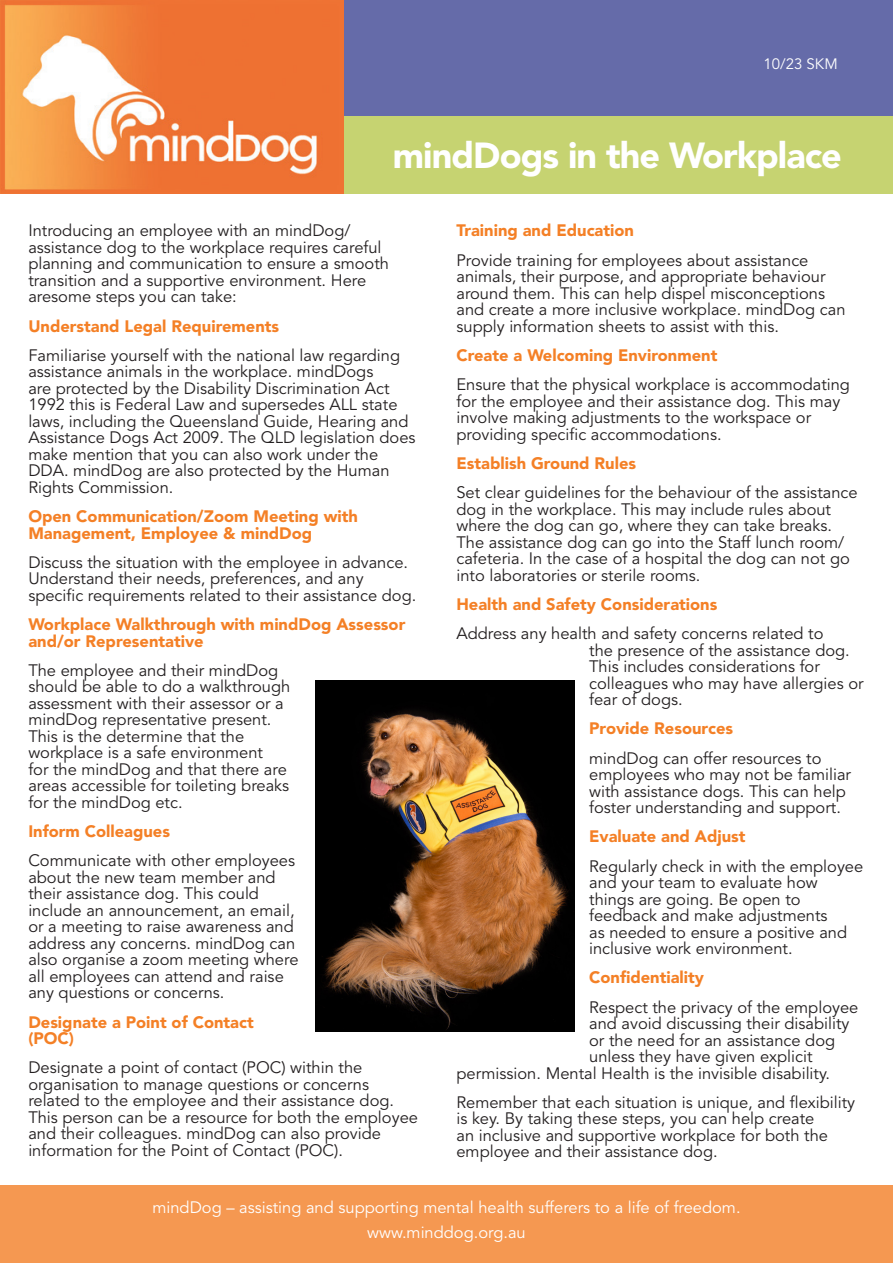
<style>
.page{position:relative;width:893px;height:1263px;background:#fff}
.page>*{position:absolute;margin:0;border:0;box-sizing:border-box;transform-origin:0 0}
.t1{font:900 36px "Avenir LT Std";letter-spacing:-.025em;color:#fff}
.MindDog_LH_copy{font:16.5px/16.5px "Avenir LT Std";color:#231f20}
.MindDog_LH_copy-2{font:900 16.5px/16.5px "Avenir LT Std";color:#f48026}
.t2{font:16.5px "Avenir LT Std";color:#fff}
.Body{font:15px "Avenir LT Std";color:#fff}
</style>
<div class="page">
<div style="left:51px;top:116px;width:842px;height:77px;background:#c6d371"></div>
<div style="left:306px;top:0;width:587px;height:116px;background:#656ba9"></div>
<img style="left:0;top:0;width:343px;height:193px">
<div style="left:0;top:1185px;width:893px;height:78px;background:#f59851"></div>
<img style="left:316px;top:681px;width:258px;height:351px">
<p class="Body" style="left:763px;top:55px;width:76px">10/23 SKM</p>
<p class="t1" style="left:393px;top:134px;width:451px">mindDogs in the Workplace</p>
<p class="MindDog_LH_copy" style="left:28px;top:223px;width:362px">Introducing an employee with an mindDog/ assistance dog to the workplace requires careful planning and communication to ensure a smooth transition and a supportive environment. Here aresome steps you can take:</p>
<p class="MindDog_LH_copy-2" style="left:28px;top:317px;width:252px">Understand Legal Requirements</p>
<p class="MindDog_LH_copy" style="left:28px;top:347px;width:389px">Familiarise yourself with the national law regarding assistance animals in the workplace. mindDogs<br>are protected by the Disability Discrimination Act 1992 this is Federal Law and supersedes ALL state laws, including the Queensland Guide, Hearing and Assistance Dogs Act 2009. The QLD legislation does make mention that you can also work under the DDA. mindDog are also protected by the Human Rights Commission.</p>
<p class="MindDog_LH_copy-2" style="left:28px;top:508px;width:331px">Open Communication/Zoom Meeting with<br>Management, Employee &amp; mindDog</p>
<p class="MindDog_LH_copy" style="left:28px;top:554px;width:389px">Discuss the situation with the employee in advance.<br>Understand their needs, preferences, and any specific requirements related to their assistance dog.</p>
<p class="MindDog_LH_copy-2" style="left:28px;top:616px;width:379px">Workplace Walkthrough with mindDog Assessor and/or Representative</p>
<p class="MindDog_LH_copy" style="left:28px;top:662px;width:263px">The employee and their mindDog should be able to do a walkthrough assessment with their assessor or a mindDog representative present.<br>This is the determine that the workplace is a safe environment<br>for the mindDog and that there are areas accessible for toileting breaks for the mindDog etc.</p>
<p class="MindDog_LH_copy-2" style="left:28px;top:823px;width:143px">Inform Colleagues</p>
<p class="MindDog_LH_copy" style="left:28px;top:853px;width:272px">Communicate with other employees about the new team member and their assistance dog. This could include an announcement, an email, or a meeting to raise awareness and address any concerns. mindDog can also organise a zoom meeting where all employees can attend and raise any questions or concerns.</p>
<p class="MindDog_LH_copy-2" style="left:28px;top:1013px;width:227px">Designate a Point of Contact (POC)</p>
<p class="MindDog_LH_copy" style="left:28px;top:1060px;width:391px">Designate a point of contact (POC) within the organisation to manage questions or concerns related to the employee and their assistance dog.<br>This person can be a resource for both the employee and their colleagues. mindDog can also provide information for the Point of Contact (POC).</p>
<p class="MindDog_LH_copy-2" style="left:456px;top:222px;width:179px">Training and Education</p>
<p class="MindDog_LH_copy" style="left:456px;top:252px;width:391px">Provide training for employees about assistance animals, their purpose, and appropriate behaviour around them. This can help dispel misconceptions and create a more inclusive workplace. mindDog can supply information sheets to assist with this.</p>
<p class="MindDog_LH_copy-2" style="left:456px;top:347px;width:262px">Create a Welcoming Environment</p>
<p class="MindDog_LH_copy" style="left:456px;top:377px;width:395px">Ensure that the physical workplace is accommodating for the employee and their assistance dog. This may involve making adjustments to the workspace or providing specific accommodations.</p>
<p class="MindDog_LH_copy-2" style="left:456px;top:455px;width:181px">Establish Ground Rules</p>
<p class="MindDog_LH_copy" style="left:456px;top:485px;width:403px">Set clear guidelines for the behaviour of the assistance dog in the workplace. This may include rules about where the dog can go, where they can take breaks.<br>The assistance dog can go into the Staff lunch room/ cafeteria. In the case of a hospital the dog can not go into laboratories or sterile rooms.</p>
<p class="MindDog_LH_copy-2" style="left:456px;top:596px;width:262px">Health and Safety Considerations</p>
<p class="MindDog_LH_copy" style="left:589px;top:626px;width:276px;text-indent:-133px">Address any health and safety concerns related to<br>the presence of the assistance dog.<br>This includes considerations for colleagues who may have allergies or fear of dogs.</p>
<p class="MindDog_LH_copy-2" style="left:589px;top:720px;width:145px">Provide Resources</p>
<p class="MindDog_LH_copy" style="left:589px;top:750px;width:263px">mindDog can offer resources to employees who may not be familiar with assistance dogs. This can help foster understanding and support.</p>
<p class="MindDog_LH_copy-2" style="left:589px;top:828px;width:158px">Evaluate and Adjust</p>
<p class="MindDog_LH_copy" style="left:589px;top:858px;width:276px">Regularly check in with the employee and your team to evaluate how things are going. Be open to feedback and make adjustments<br>as needed to ensure a positive and inclusive work environment.</p>
<p class="MindDog_LH_copy-2" style="left:589px;top:969px;width:116px">Confidentiality</p>
<p class="MindDog_LH_copy" style="left:589px;top:999px;width:271px">Respect the privacy of the employee</p>
<p class="MindDog_LH_copy" style="left:589px;top:1016px;width:262px">and avoid discussing their disability</p>
<p class="MindDog_LH_copy" style="left:589px;top:1032px;width:247px">or the need for an assistance dog</p>
<p class="MindDog_LH_copy" style="left:589px;top:1049px;width:225px">unless they have given explicit</p>
<p class="MindDog_LH_copy" style="left:456px;top:1065px;width:375px">permission. Mental Health is the invisible disability.</p>
<p class="MindDog_LH_copy" style="left:456px;top:1094px;width:400px">Remember that each situation is unique, and flexibility is key. By taking these steps, you can help create<br>an inclusive and supportive workplace for both the employee and their assistance dog.</p>
<p class="t2" style="left:152px;top:1197px;width:590px">mindDog – assisting and supporting mental health sufferers to a life of freedom.</p>
<p class="t2" style="left:367px;top:1222px;width:160px">www.minddog.org.au</p>
</div>
